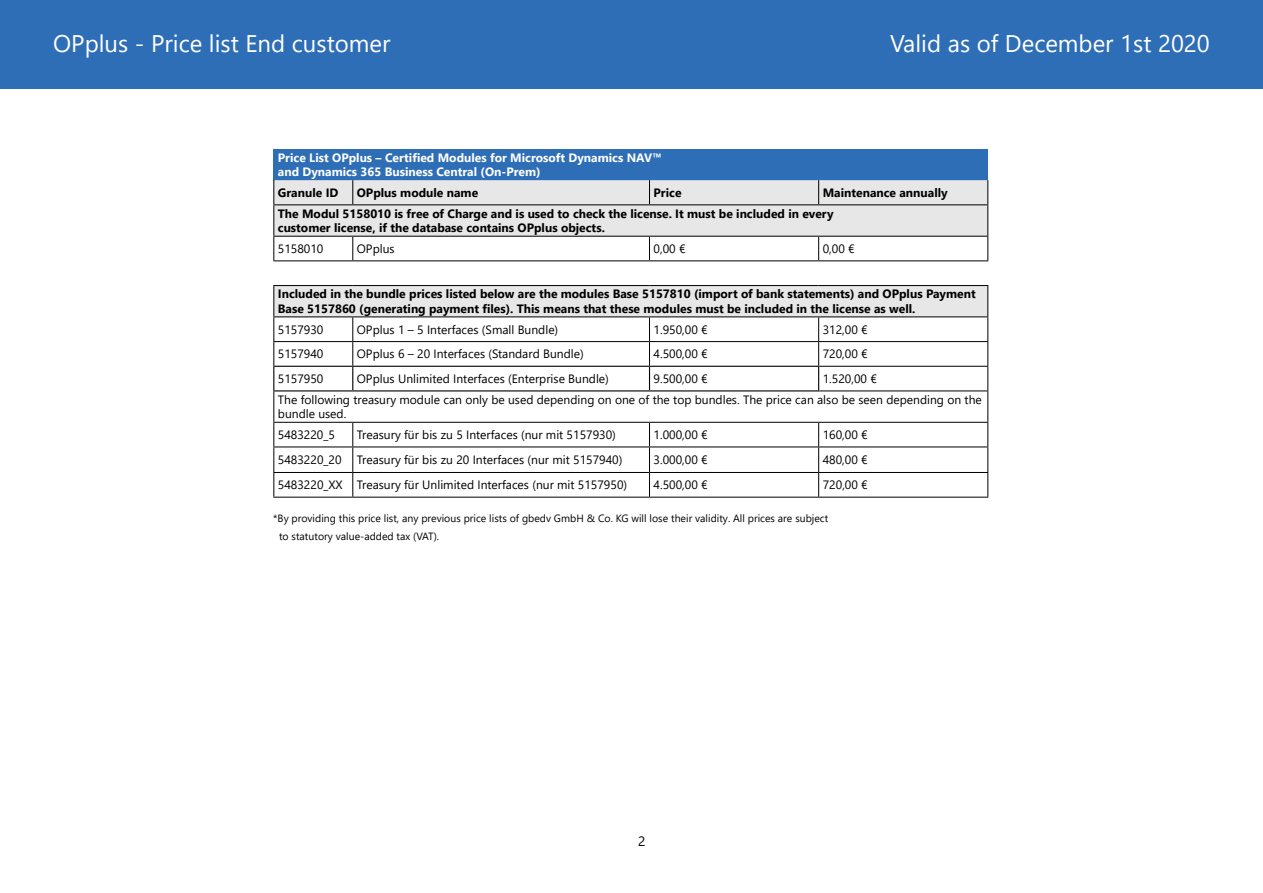
<style>
.page{position:relative;width:1263px;height:893px;background:#fff}
.page>*{position:absolute;margin:0;border:0;box-sizing:border-box;transform-origin:0 0}
.t1{font:24px "Segoe UI";color:#fff}
.t2{font:13.5px "Segoe UI";color:#000}
.t3{font:12.15px/20.7px "Segoe UI";color:#000}
.t4{font:700 12.15px/20.7px "Segoe UI";color:#000}
.t5{font:700 12.15px/14.5px "Segoe UI";color:#fff}
.t6{font:10.5px/18px "Segoe UI";color:#000}
</style>
<div class="page">
<div style="left:0;top:0;width:1263px;height:88px;background:#2e6eb7"></div>
<div style="left:274px;top:149px;width:714px;height:31px;background:#2e6eb7"></div>
<svg style="left:274px;top:205px;width:714px;height:111px;fill:#e7e7e7"></svg>
<div style="left:273px;top:180px;width:715px;height:24px;background:#e7e7e7"></div>
<hr style="left:273px;top:204px;width:80px;height:1px;background:#000">
<hr style="left:353px;top:204px;width:296px;height:1px;background:#000">
<hr style="left:649px;top:204px;width:170px;height:1px;background:#000">
<hr style="left:819px;top:204px;width:169px;height:1px;background:#000">
<svg style="left:273px;top:237px;width:1px;height:23px"></svg>
<svg style="left:352px;top:237px;width:1px;height:23px"></svg>
<svg style="left:649px;top:237px;width:1px;height:23px"></svg>
<svg style="left:818px;top:237px;width:1px;height:23px"></svg>
<svg style="left:987px;top:237px;width:1px;height:23px"></svg>
<hr style="left:273px;top:341px;width:80px;height:1px;background:#000">
<hr style="left:353px;top:341px;width:296px;height:1px;background:#000">
<hr style="left:649px;top:341px;width:170px;height:1px;background:#000">
<hr style="left:819px;top:341px;width:169px;height:1px;background:#000">
<hr style="left:273px;top:391px;width:1px;height:31px;background:#000">
<hr style="left:987px;top:391px;width:1px;height:31px;background:#000">
<hr style="left:273px;top:422px;width:80px;height:1px;background:#000">
<hr style="left:353px;top:422px;width:296px;height:1px;background:#000">
<hr style="left:649px;top:422px;width:170px;height:1px;background:#000">
<hr style="left:819px;top:422px;width:169px;height:1px;background:#000">
<hr style="left:273px;top:446px;width:80px;height:1px;background:#000">
<hr style="left:353px;top:446px;width:296px;height:1px;background:#000">
<hr style="left:649px;top:446px;width:170px;height:1px;background:#000">
<hr style="left:819px;top:446px;width:169px;height:1px;background:#000">
<hr style="left:273px;top:472px;width:80px;height:1px;background:#000">
<svg style="left:273px;top:423px;width:1px;height:74px"></svg>
<hr style="left:353px;top:472px;width:296px;height:1px;background:#000">
<svg style="left:352px;top:423px;width:1px;height:74px"></svg>
<hr style="left:649px;top:472px;width:170px;height:1px;background:#000">
<svg style="left:649px;top:423px;width:1px;height:74px"></svg>
<hr style="left:819px;top:472px;width:169px;height:1px;background:#000">
<svg style="left:818px;top:423px;width:1px;height:74px"></svg>
<svg style="left:987px;top:423px;width:1px;height:74px"></svg>
<hr style="left:273px;top:497px;width:80px;height:1px;background:#000">
<hr style="left:353px;top:497px;width:296px;height:1px;background:#000">
<hr style="left:649px;top:497px;width:170px;height:1px;background:#000">
<hr style="left:819px;top:497px;width:169px;height:1px;background:#000">
<hr style="left:273px;top:260px;width:80px;height:1px;background:#000">
<hr style="left:353px;top:260px;width:296px;height:1px;background:#000">
<hr style="left:649px;top:260px;width:170px;height:1px;background:#000">
<hr style="left:819px;top:260px;width:169px;height:1px;background:#000">
<hr style="left:819px;top:366px;width:169px;height:1px;background:#000">
<svg style="left:987px;top:317px;width:1px;height:74px"></svg>
<hr style="left:819px;top:391px;width:169px;height:1px;background:#000">
<hr style="left:273px;top:366px;width:80px;height:1px;background:#000">
<svg style="left:273px;top:317px;width:1px;height:73px"></svg>
<hr style="left:353px;top:366px;width:296px;height:1px;background:#000">
<svg style="left:352px;top:317px;width:1px;height:73px"></svg>
<hr style="left:649px;top:366px;width:170px;height:1px;background:#000">
<svg style="left:649px;top:317px;width:1px;height:73px"></svg>
<svg style="left:818px;top:317px;width:1px;height:73px"></svg>
<hr style="left:273px;top:390px;width:80px;height:1px;background:#000">
<hr style="left:353px;top:390px;width:296px;height:1px;background:#000">
<hr style="left:649px;top:390px;width:170px;height:1px;background:#000">
<hr style="left:273px;top:285px;width:80px;height:1px;background:#000">
<hr style="left:273px;top:286px;width:1px;height:30px;background:#000">
<hr style="left:353px;top:285px;width:296px;height:1px;background:#000">
<hr style="left:649px;top:285px;width:170px;height:1px;background:#000">
<hr style="left:819px;top:285px;width:169px;height:1px;background:#000">
<hr style="left:987px;top:286px;width:1px;height:30px;background:#000">
<hr style="left:273px;top:316px;width:80px;height:1px;background:#000">
<hr style="left:353px;top:316px;width:296px;height:1px;background:#000">
<hr style="left:649px;top:316px;width:170px;height:1px;background:#000">
<hr style="left:819px;top:316px;width:169px;height:1px;background:#000">
<hr style="left:273px;top:205px;width:1px;height:31px;background:#000">
<hr style="left:987px;top:205px;width:1px;height:31px;background:#000">
<hr style="left:273px;top:236px;width:80px;height:1px;background:#000">
<hr style="left:353px;top:236px;width:296px;height:1px;background:#000">
<hr style="left:649px;top:236px;width:170px;height:1px;background:#000">
<hr style="left:819px;top:236px;width:169px;height:1px;background:#000">
<h1 class="t1" style="left:53px;top:21px;width:339px">OPplus - Price list End customer</h1>
<h1 class="t1" style="left:890px;top:21px;width:321px">Valid as of December 1st 2020</h1>
<p class="t5" style="left:278px;top:149px;width:386px">Price List OPplus – Certified Modules for Microsoft Dynamics NAV™ and Dynamics 365 Business Central (On-Prem)</p>
<p class="t4" style="left:278px;top:181px;width:62px">Granule ID</p>
<p class="t4" style="left:357px;top:181px;width:123px">OPplus module name</p>
<p class="t4" style="left:653px;top:181px;width:30px">Price</p>
<p class="t4" style="left:278px;top:181px;width:671px;text-indent:545px">Maintenance annually<br>The Modul 5158010 is free of Charge and is used to check the license. It must be included in every</p>
<p class="t4" style="left:278px;top:217px;width:329px">customer license, if the database contains OPplus objects.</p>
<p class="t3" style="left:278px;top:237px;width:47px">5158010</p>
<p class="t3" style="left:357px;top:237px;width:39px">OPplus</p>
<p class="t3" style="left:653px;top:237px;width:33px">0,00 €</p>
<p class="t3" style="left:823px;top:237px;width:33px">0,00 €</p>
<p class="t4" style="left:278px;top:286px;width:699px;line-height:14.5px">Included in the bundle prices listed below are the modules Base 5157810 (import of bank statements) and OPplus Payment<br>Base 5157860 (generating payment files). This means that these modules must be included in the license as well.</p>
<p class="t3" style="left:278px;top:318px;width:47px">5157930</p>
<p class="t3" style="left:357px;top:318px;width:203px">OPplus 1 – 5 Interfaces (Small Bundle)</p>
<p class="t3" style="left:653px;top:318px;width:56px">1.950,00 €</p>
<p class="t3" style="left:823px;top:318px;width:46px">312,00 €</p>
<p class="t3" style="left:278px;top:343px;width:47px">5157940</p>
<p class="t3" style="left:357px;top:343px;width:228px">OPplus 6 – 20 Interfaces (Standard Bundle)</p>
<p class="t3" style="left:654px;top:343px;width:56px">4.500,00 €</p>
<p class="t3" style="left:823px;top:343px;width:46px">720,00 €</p>
<p class="t3" style="left:278px;top:367px;width:47px">5157950</p>
<p class="t3" style="left:357px;top:367px;width:253px">OPplus Unlimited Interfaces (Enterprise Bundle)</p>
<p class="t3" style="left:654px;top:367px;width:56px">9.500,00 €</p>
<p class="t3" style="left:278px;top:367px;width:705px;text-indent:545px">1.520,00 €<br>The following treasury module can only be used depending on one of the top bundles. The price can also be seen depending on the</p>
<p class="t3" style="left:278px;top:402px;width:70px">bundle used.<br>5483220_5</p>
<p class="t3" style="left:357px;top:423px;width:260px">Treasury für bis zu 5 Interfaces (nur mit 5157930)</p>
<p class="t3" style="left:654px;top:423px;width:56px">1.000,00 €</p>
<p class="t3" style="left:823px;top:423px;width:46px">160,00 €</p>
<p class="t3" style="left:278px;top:448px;width:65px">5483220_20</p>
<p class="t3" style="left:357px;top:448px;width:267px">Treasury für bis zu 20 Interfaces (nur mit 5157940)</p>
<p class="t3" style="left:654px;top:448px;width:56px">3.000,00 €</p>
<p class="t3" style="left:823px;top:448px;width:46px">480,00 €</p>
<p class="t3" style="left:278px;top:473px;width:351px">5483220_XX Treasury für Unlimited Interfaces (nur mit 5157950)</p>
<p class="t3" style="left:654px;top:473px;width:56px">4.500,00 €</p>
<p class="t3" style="left:823px;top:473px;width:46px">720,00 €</p>
<p class="t6" style="left:279px;top:508px;width:551px;text-indent:-6px">*By providing this price list, any previous price lists of gbedv GmbH &amp; Co. KG will lose their validity. All prices are subject to statutory value-added tax (VAT).</p>
<p class="t2" style="left:638px;top:828px;width:9px">2</p>
</div>
